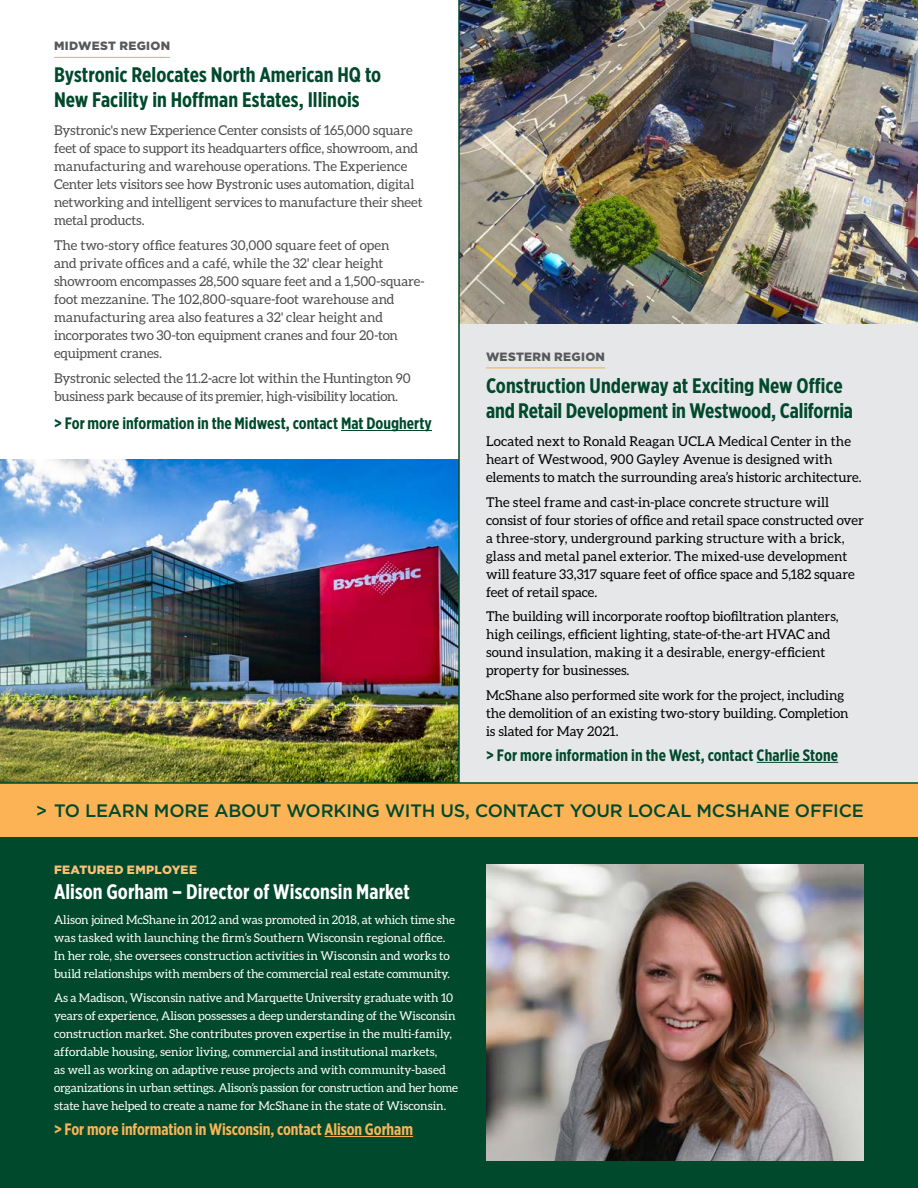
<style>
.page{position:relative;width:918px;height:1188px;background:#fff}
.page>*{position:absolute;margin:0;border:0;box-sizing:border-box;transform-origin:0 0}
.t1{font:700 21px/25.2px "Gotham X Narrow";color:#00492c}
.t2{font:700 21px "Gotham X Narrow";color:#fff}
.t3{font:500 18px "Gotham";letter-spacing:-.01em;color:#00492c}
.t4{font:700 16.5px "Gotham X Narrow";color:#00492c}
.t5{font:700 16.5px "Gotham X Narrow";letter-spacing:-.005em;color:#fbb355}
.t6{font:13.5px/18px "Aleo";letter-spacing:.005em;color:#000}
.t7{font:13.5px/18px "Aleo";letter-spacing:-.01em;color:#4d4d4f}
.t8{font:12px/18px "Aleo";letter-spacing:-.005em;color:#fff}
.t9{font:900 12px "Gotham";letter-spacing:.025em;color:#58595b}
.t10{font:900 12px "Gotham";letter-spacing:.03em;color:#fdc176}
</style>
<div class="page">
<img style="left:0;top:459px;width:458px;height:323px">
<div style="left:459px;top:0;width:459px;height:783px;background:#e6e7e8"></div>
<div style="left:0;top:783px;width:918px;height:405px;background:#00492c"></div>
<hr style="left:54px;top:57px;width:116px;height:1px;background:#fbb355">
<hr style="left:341px;top:430px;width:91px;height:1px;background:#00492c">
<hr style="left:325px;top:1136px;width:88px;height:1px;background:#fbb355">
<hr style="left:486px;top:367px;width:119px;height:1px;background:#fbb355">
<hr style="left:757px;top:762px;width:81px;height:1px;background:#00492c">
<img style="left:460px;top:0;width:458px;height:324px">
<img style="left:486px;top:864px;width:378px;height:297px">
<hr style="left:458px;top:0;width:2px;height:783px;background:#00492c">
<div style="left:0;top:783px;width:918px;height:54px;background:#fbb355"></div>
<hr style="left:0;top:782px;width:918px;height:2px;background:#00492c">
<p class="t9" style="left:54px;top:38px;width:118px">MIDWEST REGION</p>
<h1 class="t1" style="left:54px;top:62px;width:329px">Bystronic Relocates North American HQ to<br>New Facility in Hoffman Estates, Illinois</h1>
<p class="t7" style="left:54px;top:121px;width:370px">Bystronic's new Experience Center consists of 165,000 square feet of space to support its headquarters office, showroom, and manufacturing and warehouse operations. The Experience Center lets visitors see how Bystronic uses automation, digital networking and intelligent services to manufacture their sheet metal products.</p>
<p class="t7" style="left:54px;top:236px;width:372px">The two-story office features 30,000 square feet of open<br>and private offices and a café, while the 32' clear height showroom encompasses 28,500 square feet and a 1,500-square&shy;foot mezzanine. The 102,800-square-foot warehouse and manufacturing area also features a 32' clear height and incorporates two 30-ton equipment cranes and four 20-ton equipment cranes.</p>
<p class="t7" style="left:54px;top:369px;width:358px">Bystronic selected the 11.2-acre lot within the Huntington 90 business park because of its premier, high-visibility location.</p>
<p class="t4" style="left:54px;top:413px;width:379px">&gt; For more information in the Midwest, contact Mat Dougherty</p>
<p class="t9" style="left:486px;top:348px;width:121px">WESTERN REGION</p>
<h1 class="t1" style="left:486px;top:372px;width:369px">Construction Underway at Exciting New Office and Retail Development in Westwood, California</h1>
<p class="t6" style="left:486px;top:432px;width:377px">Located next to Ronald Reagan UCLA Medical Center in the heart of Westwood, 900 Gayley Avenue is designed with elements to match the surrounding area’s historic architecture.</p>
<p class="t6" style="left:486px;top:493px;width:379px">The steel frame and cast-in-place concrete structure will consist of four stories of office and retail space constructed over a three-story, underground parking structure with a brick, glass and metal panel exterior. The mixed-use development will feature 33,317 square feet of office space and 5,182 square feet of retail space.</p>
<p class="t6" style="left:486px;top:607px;width:354px">The building will incorporate rooftop biofiltration planters, high ceilings, efficient lighting, state-of-the-art HVAC and sound insulation, making it a desirable, energy-efficient property for businesses.</p>
<p class="t6" style="left:486px;top:686px;width:364px">McShane also performed site work for the project, including the demolition of an existing two-story building. Completion is slated for May 2021.</p>
<p class="t4" style="left:486px;top:745px;width:354px">&gt; For more information in the West, contact Charlie Stone</p>
<h2 class="t3" style="left:36px;top:799px;width:830px">&gt; TO LEARN MORE ABOUT WORKING WITH US, CONTACT YOUR LOCAL MCSHANE OFFICE</h2>
<p class="t10" style="left:54px;top:861px;width:145px">FEATURED EMPLOYEE</p>
<h1 class="t2" style="left:54px;top:878px;width:357px">Alison Gorham – Director of Wisconsin Market</h1>
<p class="t8" style="left:54px;top:910px;width:402px">Alison joined McShane in 2012 and was promoted in 2018, at which time she was tasked with launching the firm’s Southern Wisconsin regional office.<br>In her role, she oversees construction activities in Wisconsin and works to build relationships with members of the commercial real estate community.</p>
<p class="t8" style="left:54px;top:989px;width:406px">As a Madison, Wisconsin native and Marquette University graduate with 10 years of experience, Alison possesses a deep understanding of the Wisconsin construction market. She contributes proven expertise in the multi-family, affordable housing, senior living, commercial and institutional markets,<br>as well as working on adaptive reuse projects and with community-based organizations in urban settings. Alison’s passion for construction and her home state have helped to create a name for McShane in the state of Wisconsin.</p>
<p class="t5" style="left:54px;top:1119px;width:361px">&gt; For more information in Wisconsin, contact Alison Gorham</p>
</div>
